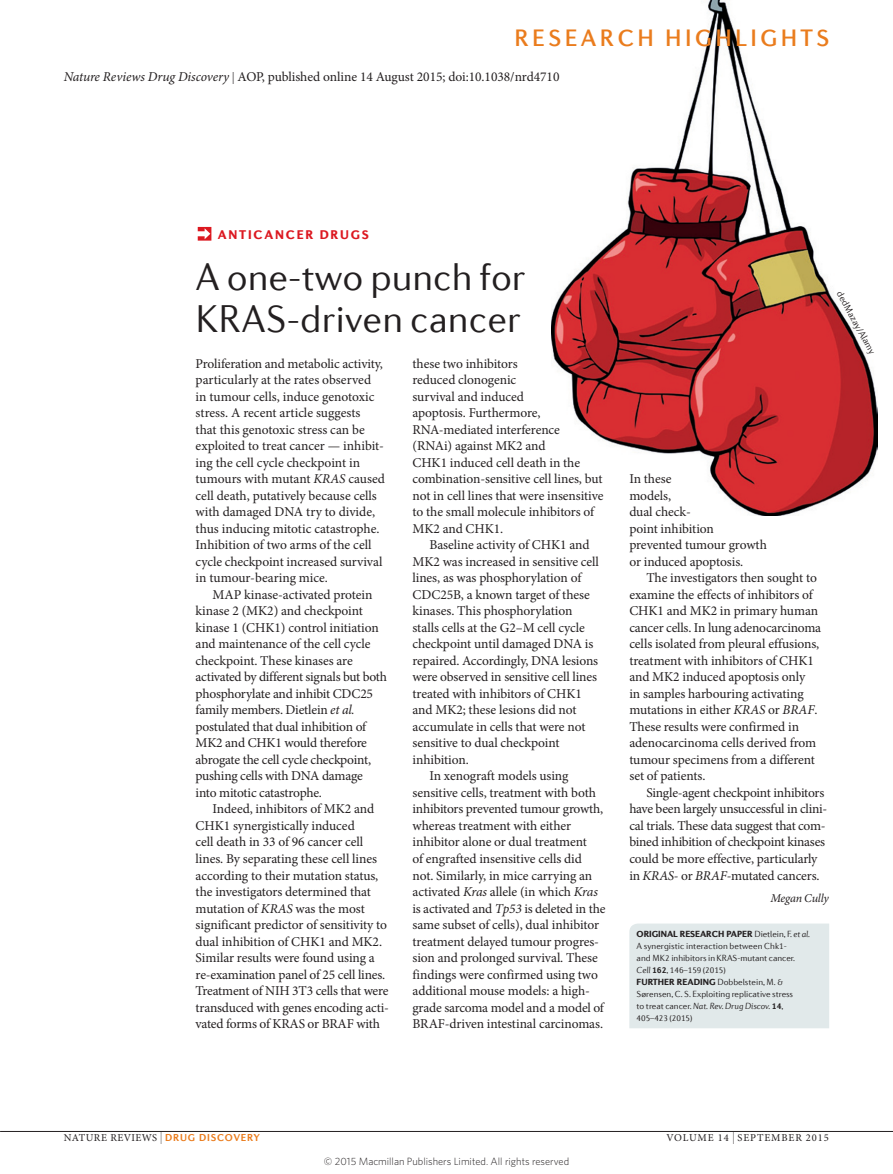
<style>
.page{position:relative;width:893px;height:1174px;background:#fff}
.page>*{position:absolute;margin:0;border:0;box-sizing:border-box;transform-origin:0 0}
.Title{font:300 39px/42px "Diverda Sans Com";color:#231f20}
.t1{font:500 24px "Diverda Sans Com";letter-spacing:.14em;color:#ea7c1d}
.Body_text{font:13.5px/16.5px "Minion Pro";letter-spacing:-.01em;color:#231f20}
.Body_first{font:13.5px/16.5px "Minion Pro";letter-spacing:-.005em;color:#231f20}
.t2{font:13.5px "Minion Pro Regular 3";letter-spacing:-.005em;color:#231f20}
.Strapline{font:900 12.75px "Diverda Sans Com";letter-spacing:.14em;color:#dc1820}
.Author{font:italic 12px "Minion Pro";letter-spacing:-.015em;color:#231f20}
.t3{font:300 10.5px "Whitney";color:#231f20}
.t4{font:10.5px "Minion Pro Regular 2";letter-spacing:.04em;color:#231f20}
.t5{font:10.5px "Minion Pro Regular 2";letter-spacing:.07em;color:#231f20}
.Credit_line{font:300 9.75px "Diverda Sans Com";color:#231f20}
.Info_box_text{font:300 9px/12px "Diverda Sans Com";letter-spacing:-.005em;color:#231f20}
.s1{font-family:"Minion Pro It 2"}
.s2{font-size:12px}
.s3{font-style:italic}
.s4{font-weight:900}
.s5{font-weight:700}
.s6{font-family:"Diverda Sans Com";font-weight:700;font-size:10.2px;color:#ea7c1d}
</style>
<div class="page">
<img style="left:552px;top:0;width:326px;height:516px">
<hr style="left:0;top:1131px;width:893px;height:1px;background:#231f20">
<svg style="left:198px;top:227px;width:13px;height:14px"></svg>
<div style="left:629px;top:923px;width:200px;height:105px;background:#e1e9ea"></div>
<h2 class="t1" style="left:514px;top:24px;width:316px">RESEARCH HIGHLIGHTS</h2>
<p class="t2" style="left:64px;top:68px;width:497px"><span class="s1">Nature Reviews Drug Discovery</span> <span class="s2">|</span> AOP, published online 14 August 2015; doi:10.1038/nrd4710</p>
<p class="Strapline" style="left:218px;top:227px;width:153px">ANTICANCER DRUGS</p>
<p class="Title" style="left:196px;top:255px;width:331px">A one-two punch for<br>KRAS-driven cancer</p>
<p class="Body_first" style="left:196px;top:355px;width:191px">Proliferation and metabolic activity, particularly at the rates observed in tumour cells, induce genotoxic stress. A recent article suggests<br>that this genotoxic stress can be exploited to treat cancer — inhibit&shy;ing the cell cycle checkpoint in tumours with mutant <span class="s3">KRAS</span> caused cell death, putatively because cells with damaged DNA try to divide, thus inducing mitotic catastrophe.<br>Inhibition of two arms of the cell cycle checkpoint increased survival in tumour-bearing mice.</p>
<p class="Body_text" style="left:196px;top:586px;width:193px;text-indent:17px">MAP kinase-activated protein kinase 2 (MK2) and checkpoint kinase 1 (CHK1) control initiation and maintenance of the cell cycle checkpoint. These kinases are activated by different signals but both phosphorylate and inhibit CDC25 family members. Dietlein <span class="s3">et al. </span>postulated that dual inhibition of<br>MK2 and CHK1 would therefore abrogate the cell cycle checkpoint, pushing cells with DNA damage into mitotic catastrophe.</p>
<p class="Body_text" style="left:196px;top:801px;width:195px;text-indent:17px">Indeed, inhibitors of MK2 and CHK1 synergistically induced<br>cell death in 33 of 96 cancer cell lines. By separating these cell lines according to their mutation status, the investigators determined that mutation of <span class="s3">KRAS</span> was the most significant predictor of sensitivity to dual inhibition of CHK1 and MK2.<br>Similar results were found using a re-examination panel of 25 cell lines.<br>Treatment of NIH 3T3 cells that were transduced with genes encoding acti&shy;vated forms of KRAS or BRAF with</p>
<p class="Body_text" style="left:412px;top:355px;width:193px">these two inhibitors<br>reduced clonogenic<br>survival and induced<br>apoptosis. Furthermore,<br>RNA-mediated interference<br>(RNAi) against MK2 and<br>CHK1 induced cell death in the combination-sensitive cell lines, but not in cell lines that were insensitive to the small molecule inhibitors of<br>MK2 and CHK1.</p>
<p class="Body_text" style="left:412px;top:537px;width:188px;text-indent:17px">Baseline activity of CHK1 and<br>MK2 was increased in sensitive cell lines, as was phosphorylation of<br>CDC25B, a known target of these kinases. This phosphorylation stalls cells at the G2–M cell cycle checkpoint until damaged DNA is repaired. Accordingly, DNA lesions were observed in sensitive cell lines treated with inhibitors of CHK1 and MK2; these lesions did not accumulate in cells that were not sensitive to dual checkpoint inhibition.</p>
<p class="Body_text" style="left:412px;top:768px;width:194px;text-indent:17px">In xenograft models using sensitive cells, treatment with both inhibitors prevented tumour growth, whereas treatment with either inhibitor alone or dual treatment<br>of engrafted insensitive cells did not. Similarly, in mice carrying an activated <span class="s3">Kras</span> allele (in which <span class="s3">Kras </span>is activated and <span class="s3">Tp53</span> is deleted in the same subset of cells), dual inhibitor treatment delayed tumour progres&shy;sion and prolonged survival. These findings were confirmed using two additional mouse models: a high&shy;grade sarcoma model and a model of BRAF-driven intestinal carcinomas.</p>
<p class="Credit_line" style="left:844px;top:289px;width:72px;rotate:61deg">dedMazay/Alamy</p>
<p class="Body_text" style="left:629px;top:471px;width:139px">In these<br>models,<br>dual check-<br>point inhibition prevented tumour growth or induced apoptosis.</p>
<p class="Body_text" style="left:629px;top:570px;width:193px;text-indent:17px">The investigators then sought to examine the effects of inhibitors of<br>CHK1 and MK2 in primary human cancer cells. In lung adenocarcinoma cells isolated from pleural effusions, treatment with inhibitors of CHK1 and MK2 induced apoptosis only<br>in samples harbouring activating mutations in either <span class="s3">KRAS</span> or <span class="s3">BRAF</span>.<br>These results were confirmed in adenocarcinoma cells derived from tumour specimens from a different set of patients.</p>
<p class="Body_text" style="left:629px;top:784px;width:199px;text-indent:17px">Single-agent checkpoint inhibitors have been largely unsuccessful in clini&shy;cal trials. These data suggest that com&shy;bined inhibition of checkpoint kinases could be more effective, particularly in <span class="s3">KRAS</span>- or <span class="s3">BRAF</span>-mutated cancers.</p>
<p class="Author" style="left:770px;top:890px;width:60px">Megan Cully</p>
<p class="Info_box_text" style="left:637px;top:928px;width:175px"><span class="s4">ORIGINAL RESEARCH PAPER</span> Dietlein, F. <span class="s3">et al.<br></span>A synergistic interaction between Chk1-<br>and MK2 inhibitors in KRAS-mutant cancer.<br><span class="s3">Cell</span> <span class="s5">162</span>, 146–159 (2015)</p>
<p class="Info_box_text" style="left:637px;top:976px;width:158px"><span class="s4">FURTHER READING</span> Dobbelstein, M. &amp; Sørensen, C. S. Exploiting replicative stress to treat cancer. <span class="s3">Nat. Rev. Drug Discov.</span> <span class="s5">14</span>, 405–423 (2015)</p>
<p class="t4" style="left:64px;top:1130px;width:198px">NATURE REVIEWS <span class="s2">|</span> <span class="s6">DRUG DISCOVERY</span></p>
<p class="t5" style="left:666px;top:1130px;width:164px">VOLUME 14 <span class="s2">|</span> SEPTEMBER 2015</p>
<p class="t3" style="left:324px;top:1154px;width:247px">© 2015 Macmillan Publishers Limited. All rights reserved</p>
</div>
